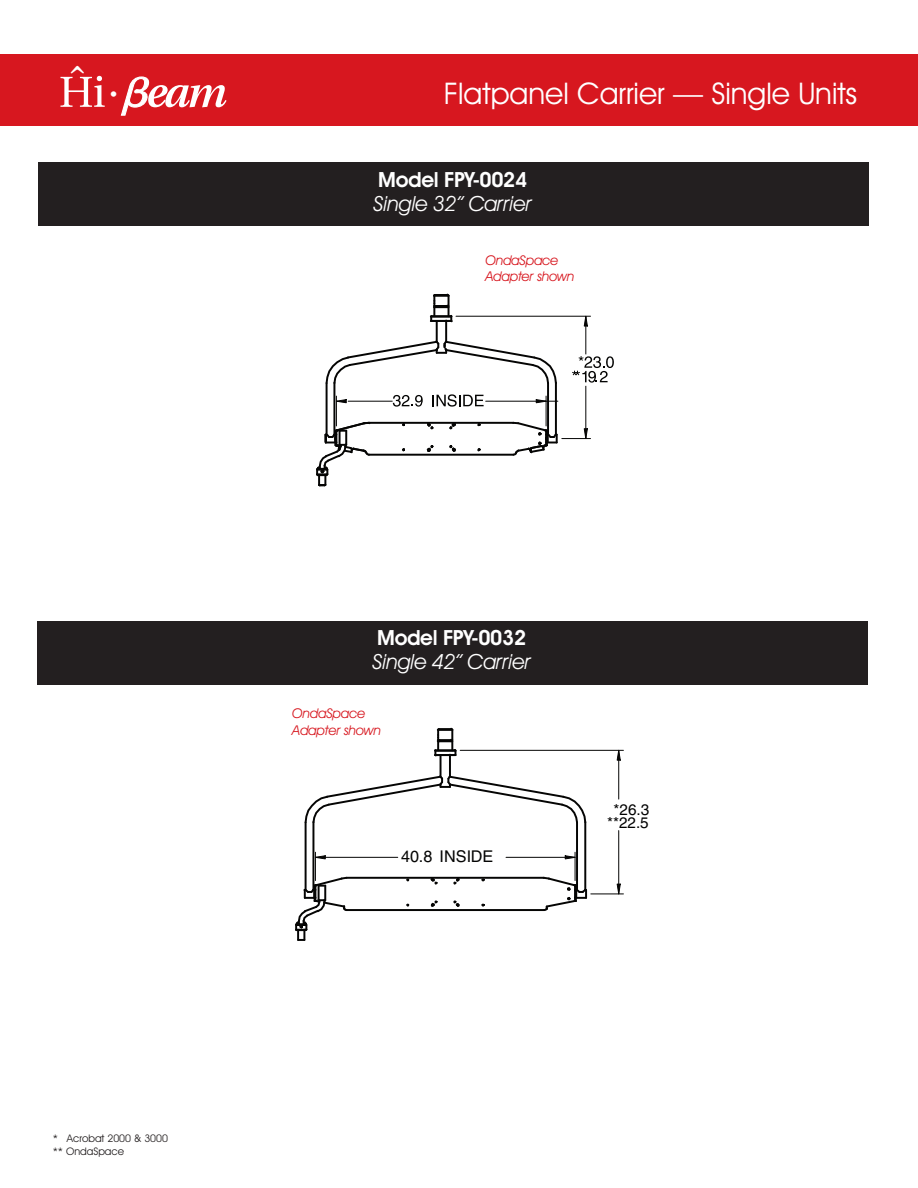
<style>
.page{position:relative;width:918px;height:1188px;background:#fff}
.page>*{position:absolute;margin:0;border:0;box-sizing:border-box;transform-origin:0 0}
.t1{font:43.35px "Utopia";color:#fff}
.t2{font:30px "Avant Garde IT Cby BT";color:#fff}
.t3{font:italic 21px "Avant Garde IT Cby BT";letter-spacing:-.015em;color:#fff}
.t4{font:600 21px "Avant Garde IT Cby BT";letter-spacing:-.015em;color:#fff}
.t5{font:16.2px "Helvetica";color:#050504}
.t6{font:15.3px "Helvetica";color:#000}
.t7{font:italic 13.5px/16.5px "Avant Garde IT Cby BT";letter-spacing:-.015em;color:#d7171f}
.t8{font:10.5px/12.6px "Avant Garde IT Cby BT";color:#231f20}
.s1{font-family:"Universal Greekwith Math Pi"}
</style>
<div class="page">
<div style="left:0;top:54px;width:918px;height:72px;background:#d7171f"></div>
<svg style="left:60px;top:76px;width:45px;height:31px"></svg>
<svg style="left:120px;top:76px;width:107px;height:40px"></svg>
<div style="left:38px;top:162px;width:830px;height:63px;background:#231f20"></div>
<svg style="left:476px;top:421px;width:6px;height:6px"></svg>
<svg style="left:476px;top:448px;width:6px;height:6px"></svg>
<svg style="left:400px;top:421px;width:7px;height:6px"></svg>
<svg style="left:400px;top:448px;width:7px;height:6px"></svg>
<svg style="left:425px;top:421px;width:10px;height:9px"></svg>
<svg style="left:426px;top:445px;width:8px;height:7px"></svg>
<svg style="left:449px;top:445px;width:7px;height:7px"></svg>
<svg style="left:447px;top:421px;width:11px;height:9px"></svg>
<hr style="left:369px;top:454px;width:144px;height:2px;background:#050504">
<hr style="left:369px;top:422px;width:144px;height:2px;background:#050504">
<svg style="left:430px;top:293px;width:22px;height:29px"></svg>
<svg style="left:316px;top:421px;width:55px;height:66px"></svg>
<hr style="left:326px;top:383px;width:2px;height:52px;background:#050504">
<hr style="left:333px;top:383px;width:2px;height:52px;background:#050504">
<hr style="left:547px;top:383px;width:2px;height:52px;background:#050504">
<hr style="left:555px;top:383px;width:2px;height:52px;background:#050504">
<hr style="left:445px;top:321px;width:2px;height:21px;background:#050504">
<svg style="left:325px;top:339px;width:232px;height:46px"></svg>
<hr style="left:436px;top:321px;width:2px;height:21px;background:#050504">
<svg style="left:583px;top:315px;width:5px;height:12px"></svg>
<hr style="left:456px;top:316px;width:135px;height:1px;background:#050504">
<svg style="left:511px;top:421px;width:80px;height:35px"></svg>
<svg style="left:572px;top:356px;width:42px;height:27px"></svg>
<svg style="left:333px;top:399px;width:14px;height:5px"></svg>
<svg style="left:535px;top:399px;width:16px;height:5px"></svg>
<hr style="left:336px;top:396px;width:1px;height:30px;background:#050504">
<hr style="left:546px;top:396px;width:1px;height:30px;background:#050504">
<hr style="left:348px;top:401px;width:44px;height:1px;background:#050504">
<hr style="left:486px;top:401px;width:72px;height:1px;background:#050504">
<svg style="left:393px;top:395px;width:30px;height:12px"></svg>
<svg style="left:432px;top:394px;width:52px;height:13px"></svg>
<div style="left:37px;top:621px;width:830px;height:63px;background:#231f20"></div>
<svg style="left:434px;top:727px;width:23px;height:29px"></svg>
<hr style="left:305px;top:822px;width:2px;height:68px;background:#050504">
<hr style="left:312px;top:822px;width:2px;height:68px;background:#050504">
<hr style="left:576px;top:822px;width:2px;height:68px;background:#050504">
<hr style="left:584px;top:822px;width:2px;height:68px;background:#050504">
<hr style="left:449px;top:755px;width:2px;height:22px;background:#050504">
<svg style="left:304px;top:774px;width:283px;height:51px"></svg>
<hr style="left:440px;top:755px;width:2px;height:22px;background:#050504">
<svg style="left:481px;top:903px;width:4px;height:4px"></svg>
<svg style="left:406px;top:903px;width:4px;height:4px"></svg>
<svg style="left:429px;top:876px;width:10px;height:9px"></svg>
<svg style="left:430px;top:900px;width:8px;height:7px"></svg>
<svg style="left:453px;top:900px;width:7px;height:7px"></svg>
<svg style="left:452px;top:876px;width:9px;height:9px"></svg>
<hr style="left:346px;top:909px;width:198px;height:2px;background:#050504">
<hr style="left:347px;top:877px;width:197px;height:2px;background:#050504">
<svg style="left:616px;top:749px;width:5px;height:12px"></svg>
<svg style="left:616px;top:883px;width:5px;height:11px"></svg>
<hr style="left:460px;top:750px;width:163px;height:1px;background:#050504">
<hr style="left:591px;top:894px;width:32px;height:1px;background:#050504">
<hr style="left:618px;top:750px;width:1px;height:49px;background:#050504">
<hr style="left:618px;top:831px;width:1px;height:63px;background:#050504">
<svg style="left:541px;top:852px;width:47px;height:59px"></svg>
<hr style="left:315px;top:857px;width:83px;height:1px;background:#050504">
<hr style="left:506px;top:857px;width:69px;height:1px;background:#050504">
<svg style="left:295px;top:852px;width:54px;height:89px"></svg>
<h1 class="t1" style="left:69px;top:64px;width:54px">ˆ <span class="s1">•</span></h1>
<h2 class="t2" style="left:444px;top:82px;width:415px">Flatpanel Carrier — Single Units</h2>
<h3 class="t4" style="left:378px;top:172px;width:151px">Model FPY-0024</h3>
<h3 class="t3" style="left:374px;top:196px;width:160px">Single 32” Carrier</h3>
<p class="t7" style="left:485px;top:253px;width:90px">OndaSpace<br>Adapter shown</p>
<p class="t8" style="left:53px;top:1133px;width:117px">* Acrobat 2000 &amp; 3000 ** OndaSpace</p>
<h3 class="t4" style="left:377px;top:630px;width:151px">Model FPY-0032</h3>
<h3 class="t3" style="left:372px;top:654px;width:160px">Single 42” Carrier</h3>
<p class="t7" style="left:292px;top:707px;width:90px">OndaSpace<br>Adapter shown</p>
<p class="t5" style="left:401px;top:851px;width:94px">40.8 INSIDE</p>
<p class="t6" style="left:614px;top:805px;width:37px">*26.3</p>
<p class="t6" style="left:607px;top:817px;width:43px">**22.5</p>
</div>
